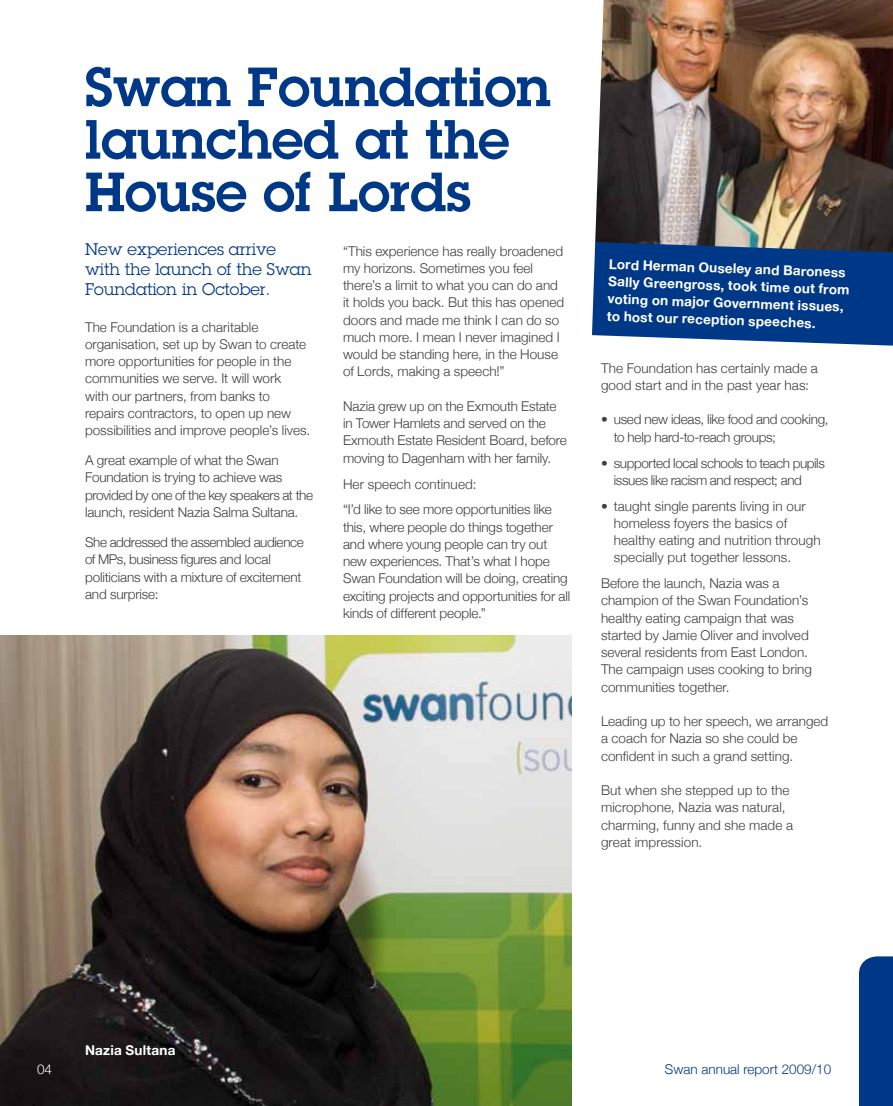
<style>
.page{position:relative;width:893px;height:1106px;background:#fff}
.page>*{position:absolute;margin:0;border:0;box-sizing:border-box;transform-origin:0 0}
.t1{font:600 54px/52.5px "Lubalin Graph";color:#003888}
.t2{font:16.5px/19.8px "Lubalin Graph";color:#003888}
.t3{font:300 13.5px/17.2px "Helvetica Neue";letter-spacing:-.005em;color:#3e3d40}
.t4{font:700 13.5px/17.2px "Helvetica Neue";letter-spacing:.015em;color:#fff}
.t5{font:300 13.5px/17.2px "Helvetica Neue";letter-spacing:-.025em;color:#3e3d40}
.t6{font:300 13.5px/17.2px "Helvetica Neue";letter-spacing:-.03em;color:#3e3d40}
.t7{font:300 13.5px "Helvetica Neue";color:#003888}
.t8{font:300 13.5px "Helvetica Neue";color:#fff}
</style>
<div class="page">
<img style="left:0;top:635px;width:571px;height:471px">
<img style="left:592px;top:0;width:301px;height:346px">
<div style="left:859px;top:956px;width:34px;height:150px;background:#003888"></div>
<h1 class="t1" style="left:85px;top:60px;width:467px">Swan Foundation launched at the<br>House of Lords</h1>
<p class="t2" style="left:85px;top:239px;width:228px">New experiences arrive with the launch of the Swan<br>Foundation in October.</p>
<p class="t3" style="left:85px;top:318px;width:227px">The Foundation is a charitable organisation, set up by Swan to create more opportunities for people in the communities we serve. It will work<br>with our partners, from banks to repairs contractors, to open up new possibilities and improve people’s lives.</p>
<p class="t3" style="left:85px;top:451px;width:229px">A great example of what the Swan Foundation is trying to achieve was provided by one of the key speakers at the launch, resident Nazia Salma Sultana.</p>
<p class="t5" style="left:85px;top:533px;width:220px">She addressed the assembled audience of MPs, business figures and local politicians with a mixture of excitement and surprise:</p>
<p class="t3" style="left:343px;top:242px;width:223px">“This experience has really broadened my horizons. Sometimes you feel there’s a limit to what you can do and it holds you back. But this has opened doors and made me think I can do so much more. I mean I never imagined I would be standing here, in the House of Lords, making a speech!”</p>
<p class="t3" style="left:343px;top:397px;width:225px">Nazia grew up on the Exmouth Estate in Tower Hamlets and served on the Exmouth Estate Resident Board, before moving to Dagenham with her family.</p>
<p class="t3" style="left:343px;top:470px;width:210px;line-height:25.8px">Her speech continued:<br>“I’d like to see more opportunities like</p>
<p class="t3" style="left:343px;top:518px;width:229px">this, where people do things together and where young people can try out new experiences. That’s what I hope Swan Foundation will be doing, creating exciting projects and opportunities for all kinds of different people.”</p>
<p class="t4" style="left:609px;top:255px;width:243px;rotate:2deg">Lord Herman Ouseley and Baroness Sally Greengross, took time out from voting on major Government issues, to host our reception speeches.</p>
<p class="t3" style="left:601px;top:359px;width:218px">The Foundation has certainly made a good start and in the past year has:</p>
<p class="t3" style="left:614px;top:411px;width:216px;text-indent:-13px">• used new ideas, like food and cooking, to help hard-to-reach groups;</p>
<p class="t6" style="left:614px;top:454px;width:213px;text-indent:-13px">• supported local schools to teach pupils issues like racism and respect; and</p>
<p class="t3" style="left:614px;top:497px;width:208px;text-indent:-13px">• taught single parents living in our homeless foyers the basics of healthy eating and nutrition through specially put together lessons.</p>
<p class="t3" style="left:601px;top:574px;width:212px">Before the launch, Nazia was a champion of the Swan Foundation’s healthy eating campaign that was started by Jamie Oliver and involved several residents from East London.<br>The campaign uses cooking to bring communities together.</p>
<p class="t3" style="left:601px;top:712px;width:229px">Leading up to her speech, we arranged a coach for Nazia so she could be confident in such a grand setting.</p>
<p class="t3" style="left:601px;top:781px;width:194px">But when she stepped up to the microphone, Nazia was natural, charming, funny and she made a great impression.</p>
<p class="t8" style="left:37px;top:1060px;width:17px">04</p>
<p class="t4" style="left:85px;top:1041px;width:92px">Nazia Sultana</p>
<p class="t7" style="left:665px;top:1060px;width:168px">Swan annual report 2009/10</p>
</div>
